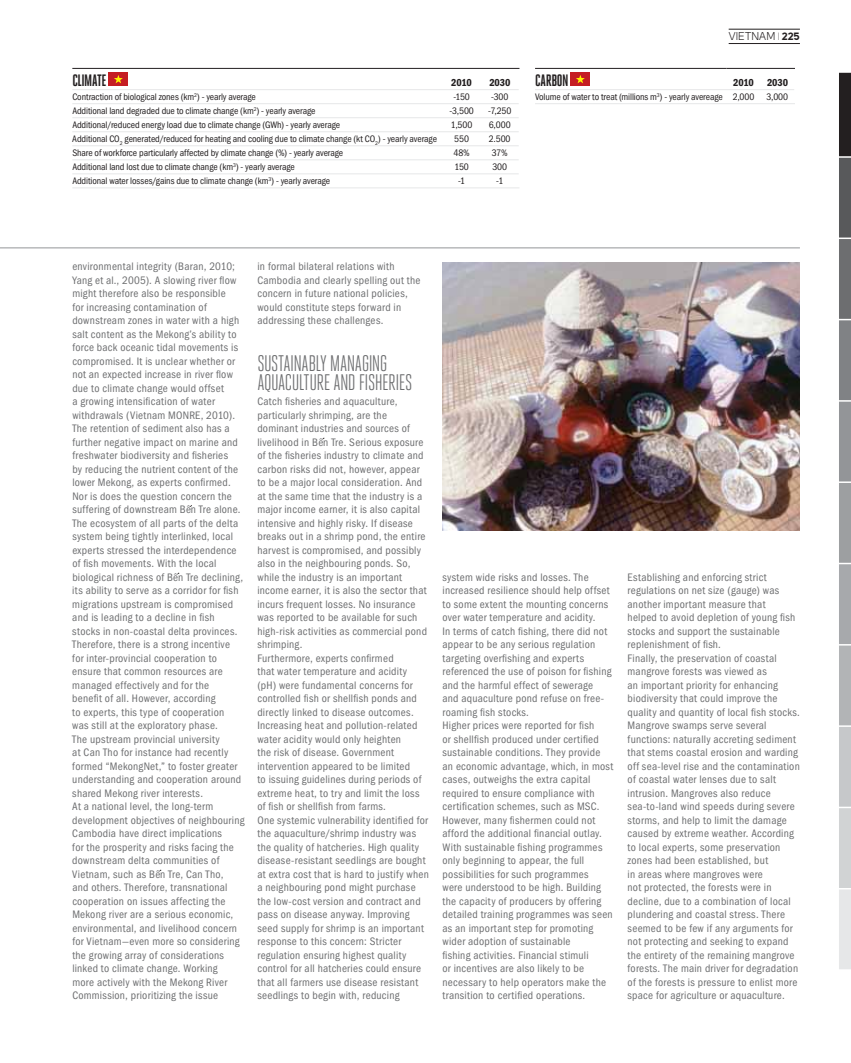
<style>
.page{position:relative;width:851px;height:1063px;background:#fff}
.page>*{position:absolute;margin:0;border:0;box-sizing:border-box;transform-origin:0 0}
.t1{font:22.5px/19.5px "Heroic Condensed";letter-spacing:-.025em;color:#6d6e70}
.t2{font:700 16.5px "Heroic Condensed";letter-spacing:-.02em;color:#231f20}
.t3{font:condensed 11.25px/13.5px "ITC Franklin Gothic Std";letter-spacing:.02em;color:#6d6e70}
.t4{font:11.25px "Uni Sans Book";letter-spacing:.01em;color:#231f20}
.t5{font:10.5px "ITC Franklin Gothic Std Dm Cd";letter-spacing:-.015em;color:#231f20}
.t6{font:condensed 9.75px "ITC Franklin Gothic Std";letter-spacing:-.01em;color:#231f20}
.s1{font-family:"Uni Sans Thin";font-size:10.5px}
.s2{font-family:"Uni Sans Bold";font-size:10.5px}
</style>
<div class="page">
<hr style="left:728px;top:29px;width:71px;height:1px;background:#231f20">
<hr style="left:728px;top:43px;width:71px;height:1px;background:#231f20">
<svg style="left:839px;top:72px;width:11px;height:897px;background:#97989a"></svg>
<hr style="left:0;top:248px;width:799px;height:1px;background:#939598">
<img style="left:442px;top:263px;width:357px;height:267px">
<hr style="left:72px;top:68px;width:447px;height:1px;background:#231f20">
<hr style="left:72px;top:89px;width:446px;height:1px;background:#e6e7e8">
<hr style="left:72px;top:103px;width:446px;height:1px;background:#e6e7e8">
<hr style="left:72px;top:117px;width:446px;height:1px;background:#e6e7e8">
<hr style="left:72px;top:131px;width:446px;height:1px;background:#e6e7e8">
<hr style="left:72px;top:145px;width:446px;height:1px;background:#e6e7e8">
<hr style="left:72px;top:159px;width:446px;height:1px;background:#e6e7e8">
<hr style="left:72px;top:173px;width:446px;height:1px;background:#e6e7e8">
<hr style="left:72px;top:188px;width:447px;height:1px;background:#e6e7e8">
<div style="left:108px;top:72px;width:20px;height:14px;background:#c51d23"></div>
<svg style="left:114px;top:75px;width:9px;height:8px"></svg>
<hr style="left:726px;top:68px;width:68px;height:1px;background:#231f20">
<hr style="left:535px;top:68px;width:191px;height:1px;background:#231f20">
<hr style="left:535px;top:89px;width:259px;height:1px;background:#e6e7e8">
<hr style="left:535px;top:103px;width:259px;height:1px;background:#e6e7e8">
<div style="left:570px;top:72px;width:20px;height:14px;background:#c51d23"></div>
<svg style="left:576px;top:75px;width:8px;height:8px"></svg>
<h2 class="t2" style="left:72px;top:70px;width:36px">CLIMATE</h2>
<p class="t5" style="left:451px;top:76px;width:22px">2010</p>
<p class="t5" style="left:489px;top:76px;width:23px">2030</p>
<p class="t6" style="left:72px;top:93px;width:185px">Contraction of biological zones (km<sup>2</sup>) - yearly average</p>
<p class="t6" style="left:453px;top:93px;width:18px">-150</p>
<p class="t6" style="left:491px;top:93px;width:19px">-300</p>
<p class="t6" style="left:72px;top:107px;width:244px">Additional land degraded due to climate change (km<sup>2</sup>) - yearly average</p>
<p class="t6" style="left:449px;top:107px;width:26px">-3,500</p>
<p class="t6" style="left:488px;top:107px;width:25px">-7,250</p>
<p class="t6" style="left:72px;top:121px;width:269px">Additional/reduced energy load due to climate change (GWh) - yearly average</p>
<p class="t6" style="left:451px;top:121px;width:23px">1,500</p>
<p class="t6" style="left:489px;top:121px;width:23px">6,000</p>
<p class="t6" style="left:72px;top:135px;width:366px">Additional CO<sub>2</sub> generated/reduced for heating and cooling due to climate change (kt CO<sub>2</sub>) - yearly average</p>
<p class="t6" style="left:454px;top:135px;width:16px">550</p>
<p class="t6" style="left:489px;top:135px;width:23px">2.500</p>
<p class="t6" style="left:72px;top:149px;width:272px">Share of workforce particularly affected by climate change (%) - yearly average</p>
<p class="t6" style="left:453px;top:149px;width:18px">48%</p>
<p class="t6" style="left:491px;top:149px;width:17px">37%</p>
<p class="t6" style="left:72px;top:163px;width:224px">Additional land lost due to climate change (km<sup>3</sup>) - yearly average</p>
<p class="t6" style="left:454px;top:163px;width:16px">150</p>
<p class="t6" style="left:492px;top:163px;width:16px">300</p>
<p class="t6" style="left:72px;top:177px;width:259px">Additional water losses/gains due to climate change (km<sup>3</sup>) - yearly average</p>
<p class="t6" style="left:458px;top:177px;width:9px">-1</p>
<p class="t6" style="left:496px;top:177px;width:9px">-1</p>
<p class="t4" style="left:728px;top:30px;width:72px">VIETNAM <span class="s1">I</span> <span class="s2">225</span></p>
<h2 class="t2" style="left:535px;top:70px;width:35px">CARBON</h2>
<p class="t5" style="left:733px;top:76px;width:56px">2010 2030</p>
<p class="t6" style="left:535px;top:93px;width:255px">Volume of water to treat (millions m<sup>3</sup>) - yearly avereage 2,000 3,000</p>
<p class="t3" style="left:72px;top:261px;width:174px">environmental integrity (Baran, 2010; Yang et al., 2005). A slowing river flow might therefore also be responsible<br>for increasing contamination of downstream zones in water with a high salt content as the Mekong’s ability to force back oceanic tidal movements is compromised. It is unclear whether or not an expected increase in river flow due to climate change would offset<br>a growing intensification of water withdrawals (Vietnam MONRE, 2010).<br>The retention of sediment also has a further negative impact on marine and freshwater biodiversity and fisheries<br>by reducing the nutrient content of the lower Mekong, as experts confirmed.<br>Nor is does the question concern the suffering of downstream Bên Tre alone.<br>The ecosystem of all parts of the delta system being tightly interlinked, local experts stressed the interdependence of fish movements. With the local biological richness of Bên Tre declining, its ability to serve as a corridor for fish migrations upstream is compromised and is leading to a decline in fish stocks in non-coastal delta provinces.<br>Therefore, there is a strong incentive<br>for inter-provincial cooperation to ensure that common resources are managed effectively and for the<br>benefit of all. However, according<br>to experts, this type of cooperation<br>was still at the exploratory phase.<br>The upstream provincial university<br>at Can Tho for instance had recently formed “MekongNet,” to foster greater understanding and cooperation around shared Mekong river interests.<br>At a national level, the long-term development objectives of neighbouring Cambodia have direct implications<br>for the prosperity and risks facing the downstream delta communities of Vietnam, such as Bên Tre, Can Tho,<br>and others. Therefore, transnational cooperation on issues affecting the Mekong river are a serious economic, environmental, and livelihood concern for Vietnam—even more so considering the growing array of considerations linked to climate change. Working<br>more actively with the Mekong River Commission, prioritizing the issue</p>
<p class="t3" style="left:257px;top:261px;width:165px">in formal bilateral relations with Cambodia and clearly spelling out the concern in future national policies, would constitute steps forward in addressing these challenges.</p>
<h1 class="t1" style="left:257px;top:353px;width:156px">SUSTAINABLY MANAGING<br>AQUACULTURE AND FISHERIES</h1>
<p class="t3" style="left:257px;top:396px;width:173px">Catch fisheries and aquaculture, particularly shrimping, are the dominant industries and sources of livelihood in Bên Tre. Serious exposure of the fisheries industry to climate and carbon risks did not, however, appear to be a major local consideration. And at the same time that the industry is a major income earner, it is also capital intensive and highly risky. If disease breaks out in a shrimp pond, the entire harvest is compromised, and possibly also in the neighbouring ponds. So, while the industry is an important income earner, it is also the sector that incurs frequent losses. No insurance was reported to be available for such high-risk activities as commercial pond shrimping.<br>Furthermore, experts confirmed<br>that water temperature and acidity<br>(pH) were fundamental concerns for controlled fish or shellfish ponds and directly linked to disease outcomes.<br>Increasing heat and pollution-related water acidity would only heighten<br>the risk of disease. Government intervention appeared to be limited<br>to issuing guidelines during periods of extreme heat, to try and limit the loss of fish or shellfish from farms.<br>One systemic vulnerability identified for the aquaculture/shrimp industry was the quality of hatcheries. High quality disease-resistant seedlings are bought at extra cost that is hard to justify when a neighbouring pond might purchase the low-cost version and contract and pass on disease anyway. Improving seed supply for shrimp is an important response to this concern: Stricter regulation ensuring highest quality control for all hatcheries could ensure that all farmers use disease resistant seedlings to begin with, reducing</p>
<p class="t3" style="left:442px;top:571px;width:172px">system wide risks and losses. The increased resilience should help offset to some extent the mounting concerns over water temperature and acidity.<br>In terms of catch fishing, there did not appear to be any serious regulation targeting overfishing and experts referenced the use of poison for fishing and the harmful effect of sewerage<br>and aquaculture pond refuse on free&shy;roaming fish stocks.<br>Higher prices were reported for fish<br>or shellfish produced under certified sustainable conditions. They provide an economic advantage, which, in most cases, outweighs the extra capital required to ensure compliance with certification schemes, such as MSC.<br>However, many fishermen could not afford the additional financial outlay.<br>With sustainable fishing programmes only beginning to appear, the full possibilities for such programmes<br>were understood to be high. Building the capacity of producers by offering detailed training programmes was seen as an important step for promoting wider adoption of sustainable<br>fishing activities. Financial stimuli<br>or incentives are also likely to be necessary to help operators make the transition to certified operations.</p>
<p class="t3" style="left:627px;top:571px;width:174px">Establishing and enforcing strict regulations on net size (gauge) was another important measure that<br>helped to avoid depletion of young fish stocks and support the sustainable replenishment of fish.<br>Finally, the preservation of coastal mangrove forests was viewed as<br>an important priority for enhancing biodiversity that could improve the quality and quantity of local fish stocks.<br>Mangrove swamps serve several functions: naturally accreting sediment that stems coastal erosion and warding off sea-level rise and the contamination of coastal water lenses due to salt intrusion. Mangroves also reduce sea-to-land wind speeds during severe storms, and help to limit the damage caused by extreme weather. According to local experts, some preservation zones had been established, but<br>in areas where mangroves were<br>not protected, the forests were in decline, due to a combination of local plundering and coastal stress. There seemed to be few if any arguments for not protecting and seeking to expand the entirety of the remaining mangrove forests. The main driver for degradation of the forests is pressure to enlist more space for agriculture or aquaculture.</p>
</div>
